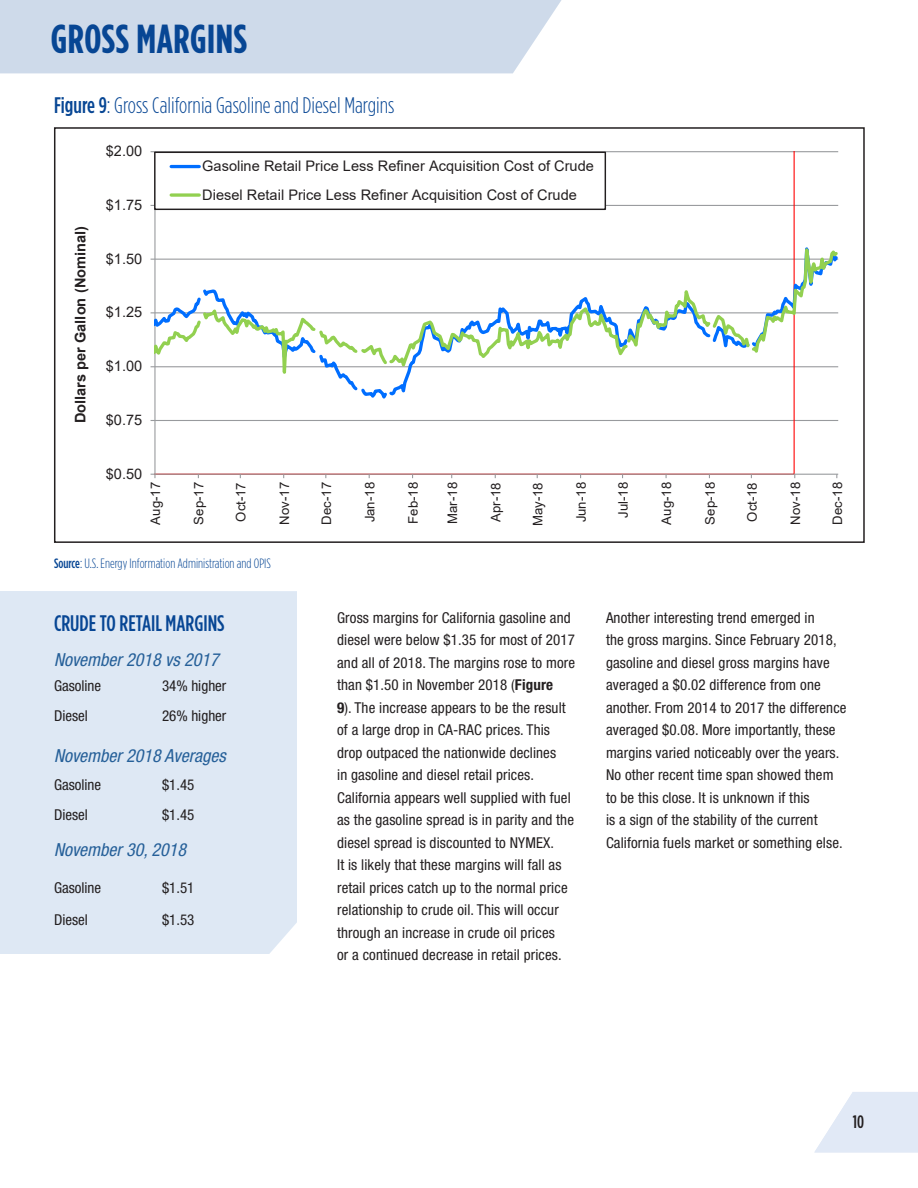
<style>
.page{position:relative;width:918px;height:1188px;background:#fff}
.page>*{position:absolute;margin:0;border:0;box-sizing:border-box;transform-origin:0 0}
.Article_Title{font:700 condensed 40.5px "Gotham HTF";letter-spacing:.015em;color:#074694}
.Paragraph_Style_1{font:300 condensed 22.5px "Gotham HTF";color:#074694}
.Figure_Title{font:500 condensed 22.5px "Gotham HTF";color:#074694}
.Sub_Title{font:italic condensed 18px "Helvetica Neue LT Std";color:#266099}
.Paragraph_Style{font:italic condensed 18px "Helvetica Neue LT Std";color:#266099}
.Paragraph_Style-2{font:500 condensed 18px "Gotham HTF";color:#231f20}
.Paragraph_Style-3{font:condensed 15px/22.5px "Helvetica Neue LT Std";letter-spacing:.01em;color:#231f20}
.t1{font:14.55px/28.5px "Arial";color:#231f20}
.t2{font:700 14.55px "Arial";color:#231f20}
.Paragraph_Style_1-2{font:300 condensed 13.5px "Gotham HTF";color:#074694}
.t3{font:13.2px "Arial";letter-spacing:.005em;color:#231f20}
.s1{font-weight:500}
.s2{font-weight:700}
</style>
<div class="page">
<svg style="left:815px;top:1092px;width:103px;height:60px"></svg>
<div style="left:0;top:0;width:562px;height:73px;background:#cedaea"></div>
<div style="left:0;top:591px;width:297px;height:363px;background:#dee8f4"></div>
<hr style="left:155px;top:151px;width:683px;height:1px;background:#989a9d">
<hr style="left:154px;top:152px;width:2px;height:322px;background:#989a9d">
<svg style="left:155px;top:152px;width:684px;height:323px"></svg>
<svg style="left:155px;top:212px;width:684px;height:242px"></svg>
<div style="left:155px;top:152px;width:450px;height:57px;background:#fff"></div>
<div style="left:154px;top:152px;width:452px;height:58px;border:1px solid #231f20"></div>
<hr style="left:171px;top:165px;width:28px;height:3px;background:#006eff">
<svg style="left:171px;top:193px;width:28px;height:4px"></svg>
<div style="left:54px;top:127px;width:811px;height:416px;border:2px solid #231f20"></div>
<p class="Article_Title" style="left:51px;top:16px;width:198px">GROSS MARGINS</p>
<p class="Paragraph_Style_1" style="left:54px;top:94px;width:342px"><span class="s1">Figure 9</span>: Gross California Gasoline and Diesel Margins</p>
<p class="t2" style="left:70px;top:423px;width:199px;rotate:-90deg">Dollars per Gallon (Nominal)</p>
<p class="t1" style="left:106px;top:137px;width:38px">$2.00</p>
<p class="t1" style="left:106px;top:191px;width:38px">$1.75</p>
<p class="t1" style="left:106px;top:244px;width:38px">$1.50</p>
<p class="t1" style="left:106px;top:298px;width:38px">$1.25</p>
<p class="t1" style="left:106px;top:352px;width:38px">$1.00</p>
<p class="t1" style="left:106px;top:406px;width:38px">$0.75</p>
<p class="t1" style="left:202px;top:152px;width:393px">Gasoline Retail Price Less Refiner Acquisition Cost of Crude<br>Diesel Retail Price Less Refiner Acquisition Cost of Crude</p>
<p class="t1" style="left:106px;top:459px;width:38px">$0.50</p>
<p class="t3" style="left:147px;top:525px;width:44px;rotate:-90deg">Aug-17</p>
<p class="t3" style="left:190px;top:525px;width:44px;rotate:-90deg">Sep-17</p>
<p class="t3" style="left:232px;top:522px;width:41px;rotate:-90deg">Oct-17</p>
<p class="t3" style="left:275px;top:525px;width:44px;rotate:-90deg">Nov-17</p>
<p class="t3" style="left:317px;top:525px;width:44px;rotate:-90deg">Dec-17</p>
<p class="t3" style="left:361px;top:522px;width:42px;rotate:-90deg">Jan-18</p>
<p class="t3" style="left:404px;top:524px;width:43px;rotate:-90deg">Feb-18</p>
<p class="t3" style="left:443px;top:524px;width:43px;rotate:-90deg">Mar-18</p>
<p class="t3" style="left:487px;top:522px;width:41px;rotate:-90deg">Apr-18</p>
<p class="t3" style="left:529px;top:526px;width:45px;rotate:-90deg">May-18</p>
<p class="t3" style="left:572px;top:522px;width:42px;rotate:-90deg">Jun-18</p>
<p class="t3" style="left:614px;top:518px;width:37px;rotate:-90deg">Jul-18</p>
<p class="t3" style="left:658px;top:525px;width:44px;rotate:-90deg">Aug-18</p>
<p class="t3" style="left:701px;top:525px;width:44px;rotate:-90deg">Sep-18</p>
<p class="t3" style="left:743px;top:522px;width:41px;rotate:-90deg">Oct-18</p>
<p class="t3" style="left:786px;top:525px;width:44px;rotate:-90deg">Nov-18</p>
<p class="t3" style="left:828px;top:525px;width:44px;rotate:-90deg">Dec-18</p>
<p class="Paragraph_Style_1-2" style="left:54px;top:556px;width:219px"><span class="s1">Source</span>: U.S. Energy Information Administration and OPIS</p>
<p class="Figure_Title" style="left:54px;top:611px;width:172px">CRUDE TO RETAIL MARGINS</p>
<p class="Sub_Title" style="left:54px;top:649px;width:166px">November 2018 vs 2017</p>
<p class="Paragraph_Style-3" style="left:54px;top:674px;width:49px">Gasoline</p>
<p class="Paragraph_Style-3" style="left:162px;top:674px;width:66px">34% higher</p>
<p class="Paragraph_Style-3" style="left:54px;top:704px;width:35px">Diesel</p>
<p class="Paragraph_Style-3" style="left:162px;top:704px;width:66px">26% higher</p>
<p class="Sub_Title" style="left:54px;top:745px;width:173px">November 2018 Averages</p>
<p class="Paragraph_Style-3" style="left:54px;top:773px;width:49px">Gasoline</p>
<p class="Paragraph_Style-3" style="left:162px;top:773px;width:34px">$1.45</p>
<p class="Paragraph_Style-3" style="left:54px;top:803px;width:35px">Diesel</p>
<p class="Paragraph_Style-3" style="left:162px;top:803px;width:34px">$1.45</p>
<p class="Paragraph_Style" style="left:54px;top:839px;width:134px">November 30, 2018</p>
<p class="Paragraph_Style-3" style="left:54px;top:876px;width:49px">Gasoline</p>
<p class="Paragraph_Style-3" style="left:162px;top:876px;width:34px">$1.51</p>
<p class="Paragraph_Style-3" style="left:54px;top:908px;width:35px">Diesel</p>
<p class="Paragraph_Style-3" style="left:162px;top:908px;width:34px">$1.53</p>
<p class="Paragraph_Style-3" style="left:337px;top:606px;width:239px">Gross margins for California gasoline and diesel were below $1.35 for most of 2017 and all of 2018. The margins rose to more than $1.50 in November 2018 (<span class="s2">Figure<br>9</span>). The increase appears to be the result of a large drop in CA-RAC prices. This drop outpaced the nationwide declines<br>in gasoline and diesel retail prices.<br>California appears well supplied with fuel as the gasoline spread is in parity and the diesel spread is discounted to NYMEX.<br>It is likely that these margins will fall as retail prices catch up to the normal price relationship to crude oil. This will occur through an increase in crude oil prices<br>or a continued decrease in retail prices.</p>
<p class="Paragraph_Style-3" style="left:606px;top:606px;width:242px">Another interesting trend emerged in<br>the gross margins. Since February 2018, gasoline and diesel gross margins have averaged a $0.02 difference from one another. From 2014 to 2017 the difference averaged $0.08. More importantly, these margins varied noticeably over the years.<br>No other recent time span showed them to be this close. It is unknown if this<br>is a sign of the stability of the current California fuels market or something else.</p>
<p class="Paragraph_Style-2" style="left:853px;top:1112px;width:13px">10</p>
</div>
